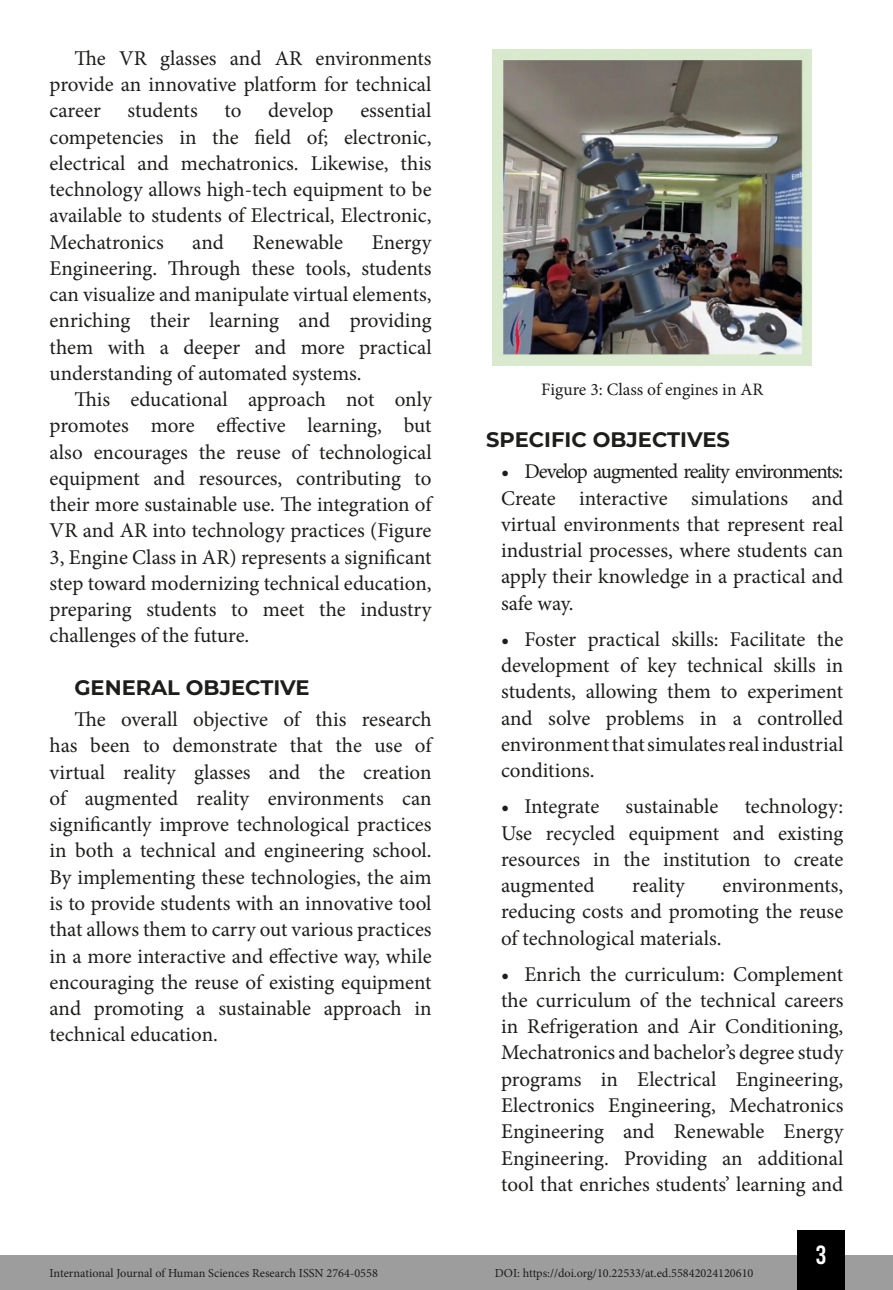
<style>
.page{position:relative;width:893px;height:1290px;background:#fff}
.page>*{position:absolute;margin:0;border:0;box-sizing:border-box;transform-origin:0 0}
.t1{font:26.25px "Bebas Kai";color:#fff}
.TXT{font:21px/26.2px "Minion Pro";color:#1d1d1b;text-align:justify}
.TITULO{font:700 21px "Montserrat";color:#1d1d1b}
.INFO{font:17.5px "Minion Pro";color:#1d1d1b}
.t2{font:12.25px "Minion Pro";color:#1d1d1b}
</style>
<div class="page">
<div style="left:0;top:1255px;width:893px;height:35px;background:#9d9d9d"></div>
<div style="left:797px;top:1230px;width:48px;height:60px;background:#000"></div>
<img style="left:493px;top:50px;width:319px;height:315px">
<p class="TXT" style="left:50px;top:45px;width:383px;text-indent:25px">The VR glasses and AR environments provide an innovative platform for technical career</p>
<p class="TXT" style="left:50px;top:98px;width:383px;text-indent:311px">essential competencies in the field of; electronic, electrical and mechatronics. Likewise, this technology allows high-tech equipment to be available to students of Electrical, Electronic, Mechatronics</p>
<p class="TXT" style="left:128px;top:98px;width:72px">students</p>
<p class="TXT" style="left:224px;top:98px;width:18px">to</p>
<p class="TXT" style="left:268px;top:98px;width:67px">develop</p>
<p class="TXT" style="left:192px;top:229px;width:33px">and</p>
<p class="TXT" style="left:252px;top:229px;width:92px">Renewable</p>
<p class="TXT" style="left:50px;top:229px;width:384px;text-indent:322px">Energy Engineering. Through these tools, students can visualize and manipulate virtual elements, enriching their learning and providing them with a deeper and more practical understanding of automated systems.</p>
<p class="TXT" style="left:50px;top:386px;width:384px;text-indent:25px">This educational approach not only promotes more effective learning, but also encourages the reuse of technological equipment and resources, contributing to their more sustainable use. The integration of VR and AR into technology practices (Figure 3, Engine Class in AR) represents a significant step toward modernizing technical education, preparing students to meet the industry challenges of the future.</p>
<p class="TITULO" style="left:74px;top:672px;width:237px">GENERAL OBJECTIVE</p>
<p class="TXT" style="left:50px;top:706px;width:384px;text-indent:25px">The overall objective of this research has been to demonstrate that the use of virtual reality glasses and the creation of augmented reality environments can significantly improve technological practices in both a technical and engineering school.<br>By implementing these technologies, the aim is to provide students with an innovative tool that allows them to carry out various practices in a more interactive and effective way, while encouraging the reuse of existing equipment and promoting a sustainable approach in technical education.</p>
<p class="INFO" style="left:541px;top:377px;width:224px">Figure 3: Class of engines in AR</p>
<p class="TITULO" style="left:486px;top:424px;width:245px">SPECIFIC OBJECTIVES</p>
<p class="TXT" style="left:501px;top:459px;width:344px">• Develop augmented reality environments:<br>Create interactive simulations and virtual environments that represent real industrial processes, where students can apply their knowledge in a practical and safe way.</p>
<p class="TXT" style="left:501px;top:626px;width:344px">• Foster practical skills: Facilitate the development of key technical skills in students, allowing them to experiment and solve problems in a controlled environment that simulates real industrial conditions.</p>
<p class="TXT" style="left:501px;top:793px;width:100px">• Integrate</p>
<p class="TXT" style="left:626px;top:793px;width:94px">sustainable</p>
<p class="TXT" style="left:501px;top:793px;width:344px;text-indent:244px">technology:<br>Use recycled equipment and existing resources in the institution to create augmented</p>
<p class="TXT" style="left:632px;top:872px;width:54px">reality</p>
<p class="TXT" style="left:501px;top:872px;width:344px;text-indent:221px">environments, reducing costs and promoting the reuse of technological materials.</p>
<p class="TXT" style="left:501px;top:961px;width:344px">• Enrich the curriculum: Complement the curriculum of the technical careers in Refrigeration and Air Conditioning, Mechatronics and bachelor’s degree study programs in Electrical Engineering, Electronics Engineering, Mechatronics Engineering and Renewable Energy Engineering. Providing an additional tool that enriches students’ learning and</p>
<p class="t1" style="left:816px;top:1241px;width:12px">3</p>
<p class="t2" style="left:50px;top:1265px;width:330px">International Journal of Human Sciences Research ISSN 2764-0558</p>
<p class="t2" style="left:495px;top:1265px;width:260px">DOI: https://doi.org/10.22533/at.ed.55842024120610</p>
</div>
